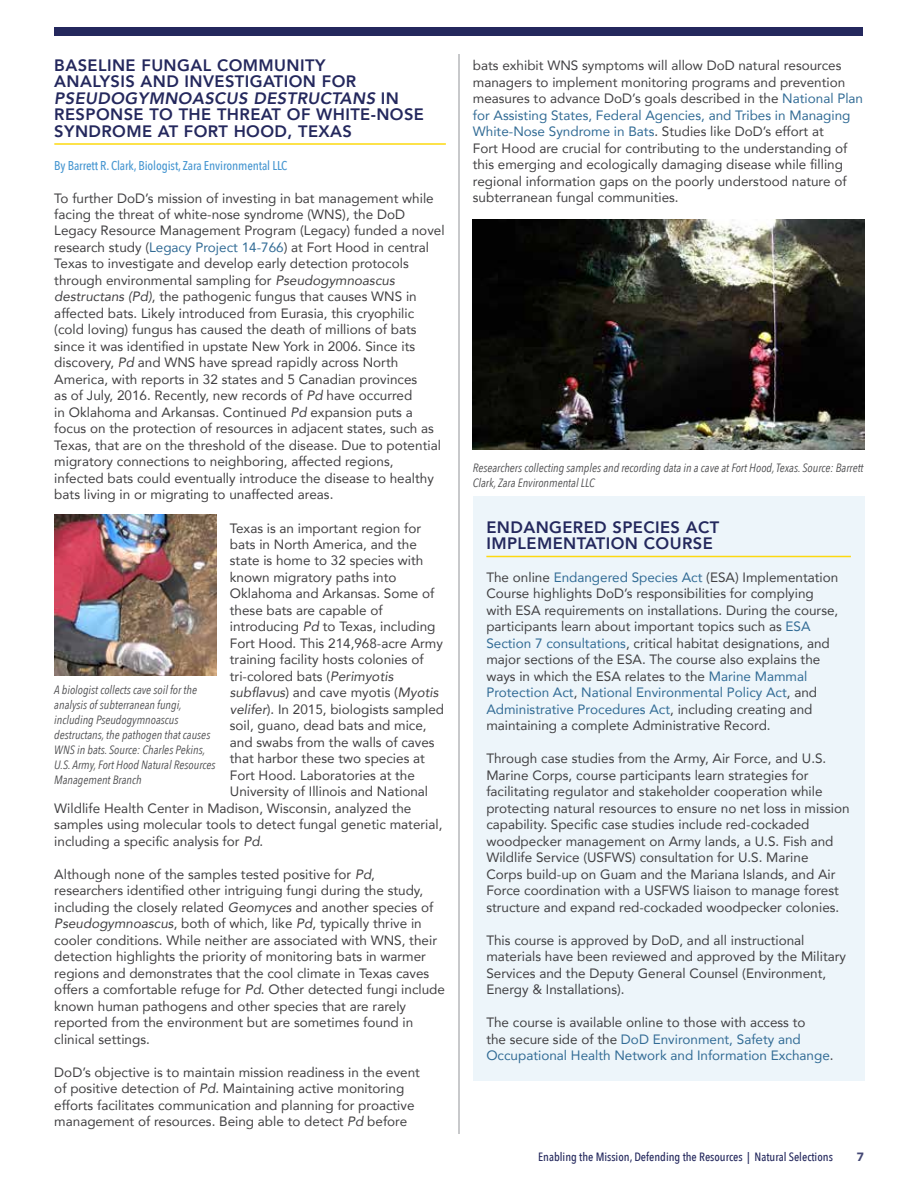
<style>
.page{position:relative;width:918px;height:1188px;background:#fff}
.page>*{position:absolute;margin:0;border:0;box-sizing:border-box;transform-origin:0 0}
.t1{font:800 16.5px/16.5px "Avenir";letter-spacing:.025em;color:#24285d}
.t2{font:13.5px/16.5px "Avenir";color:#414042}
.t3{font:13.5px/16.5px "Avenir";color:#316b95}
.t4{font:italic 13.5px "Avenir";color:#414042}
.t5{font:500 12.75px "Avenir Next Condensed";letter-spacing:-.01em;color:#4897d1}
.t6{font:italic 12px/15px "Avenir Next Condensed";color:#4d4d4f}
.t7{font:500 12px "Avenir Next Condensed";color:#24285d}
.t8{font:900 12px "Avenir";color:#444875}
.s1{font-style:italic}
.s2{color:#316b95}
.s3{font-style:normal}
.s4{color:#414042}
</style>
<div class="page">
<div style="left:54px;top:27px;width:808px;height:9px;background:#24285d"></div>
<hr style="left:54px;top:143px;width:392px;height:2px;background:#fdd90f">
<img style="left:54px;top:515px;width:162px;height:160px">
<img style="left:473px;top:219px;width:391px;height:231px">
<div style="left:473px;top:496px;width:391px;height:585px;background:#edf5fa"></div>
<hr style="left:486px;top:556px;width:365px;height:1px;background:#fdd90f">
<hr style="left:459px;top:54px;width:1px;height:1080px;background:#939598">
<p class="t1" style="left:54px;top:57px;width:371px">BASELINE FUNGAL COMMUNITY<br>ANALYSIS AND INVESTIGATION FOR<br><span class="s1">PSEUDOGYMNOASCUS DESTRUCTANS</span> IN<br>RESPONSE TO THE THREAT OF WHITE-NOSE<br>SYNDROME AT FORT HOOD, TEXAS</p>
<p class="t5" style="left:54px;top:157px;width:235px">By Barrett R. Clark, Biologist, Zara Environmental LLC</p>
<p class="t2" style="left:54px;top:189px;width:392px">To further DoD’s mission of investing in bat management while facing the threat of white-nose syndrome (WNS), the DoD Legacy Resource Management Program (Legacy) funded a novel research study (<span class="s2">Legacy Project 14-766</span>) at Fort Hood in central Texas to investigate and develop early detection protocols through environmental sampling for <span class="s1">Pseudogymnoascus destructans (Pd)</span>, the pathogenic fungus that causes WNS in affected bats. Likely introduced from Eurasia, this cryophilic (cold loving) fungus has caused the death of millions of bats since it was identified in upstate New York in 2006. Since its discovery, <span class="s1">Pd</span> and WNS have spread rapidly across North America, with reports in 32 states and 5 Canadian provinces<br>as of July, 2016. Recently, new records of <span class="s1">Pd</span> have occurred<br>in Oklahoma and Arkansas. Continued <span class="s1">Pd</span> expansion puts a focus on the protection of resources in adjacent states, such as Texas, that are on the threshold of the disease. Due to potential migratory connections to neighboring, affected regions, infected bats could eventually introduce the disease to healthy bats living in or migrating to unaffected areas.</p>
<p class="t2" style="left:230px;top:519px;width:193px">Texas is an important region for</p>
<p class="t2" style="left:230px;top:536px;width:189px">bats in North America, and the</p>
<p class="t2" style="left:230px;top:552px;width:195px">state is home to 32 species with</p>
<p class="t2" style="left:230px;top:569px;width:168px">known migratory paths into</p>
<p class="t2" style="left:230px;top:585px;width:206px">Oklahoma and Arkansas. Some of</p>
<p class="t2" style="left:230px;top:602px;width:154px">these bats are capable of</p>
<p class="t2" style="left:230px;top:618px;width:207px">introducing <span class="s1">Pd</span> to Texas, including</p>
<p class="t2" style="left:230px;top:635px;width:215px">Fort Hood. This 214,968-acre Army</p>
<p class="t2" style="left:230px;top:651px;width:195px">training facility hosts colonies of</p>
<p class="t2" style="left:230px;top:668px;width:165px">tri-colored bats (<span class="s1">Perimyotis</span></p>
<p class="t4" style="left:230px;top:685px;width:210px">subflavus<span class="s3">) and cave myotis (</span>Myotis</p>
<p class="t2" style="left:230px;top:701px;width:216px"><span class="s1">velifer</span>). In 2015, biologists sampled</p>
<p class="t2" style="left:230px;top:717px;width:198px">soil, guano, dead bats and mice,</p>
<p class="t2" style="left:230px;top:734px;width:206px">and swabs from the walls of caves</p>
<p class="t2" style="left:230px;top:750px;width:197px">that harbor these two species at</p>
<p class="t2" style="left:230px;top:767px;width:187px">Fort Hood. Laboratories at the</p>
<p class="t2" style="left:230px;top:783px;width:200px">University of Illinois and National</p>
<p class="t2" style="left:54px;top:800px;width:359px">Wildlife Health Center in Madison, Wisconsin, analyzed the</p>
<p class="t2" style="left:54px;top:816px;width:390px">samples using molecular tools to detect fungal genetic material,</p>
<p class="t2" style="left:54px;top:833px;width:211px">including a specific analysis for <span class="s1">Pd</span>.</p>
<p class="t2" style="left:54px;top:866px;width:392px">Although none of the samples tested positive for <span class="s1">Pd</span>, researchers identified other intriguing fungi during the study, including the closely related <span class="s1">Geomyces</span> and another species of <span class="s1">Pseudogymnoascus</span>, both of which, like <span class="s1">Pd</span>, typically thrive in cooler conditions. While neither are associated with WNS, their detection highlights the priority of monitoring bats in warmer regions and demonstrates that the cool climate in Texas caves offers a comfortable refuge for <span class="s1">Pd</span>. Other detected fungi include known human pathogens and other species that are rarely reported from the environment but are sometimes found in clinical settings.</p>
<p class="t2" style="left:54px;top:1064px;width:367px">DoD’s objective is to maintain mission readiness in the event of positive detection of <span class="s1">Pd</span>. Maintaining active monitoring efforts facilitates communication and planning for proactive management of resources. Being able to detect <span class="s1">Pd</span> before</p>
<p class="t6" style="left:54px;top:682px;width:163px">A biologist collects cave soil for the analysis of subterranean fungi, including Pseudogymnoascus destructans, the pathogen that causes WNS in bats. Source: Charles Pekins, U.S. Army, Fort Hood Natural Resources Management Branch</p>
<p class="t2" style="left:473px;top:57px;width:392px">bats exhibit WNS symptoms will allow DoD natural resources managers to implement monitoring programs and prevention measures to advance DoD’s goals described in the <span class="s2">National Plan for Assisting States, Federal Agencies, and Tribes in Managing White-Nose Syndrome in Bats</span>. Studies like DoD’s effort at<br>Fort Hood are crucial for contributing to the understanding of this emerging and ecologically damaging disease while filling regional information gaps on the poorly understood nature of subterranean fungal communities.</p>
<p class="t6" style="left:473px;top:460px;width:392px">Researchers collecting samples and recording data in a cave at Fort Hood, Texas. Source: Barrett<br>Clark, Zara Environmental LLC</p>
<p class="t1" style="left:486px;top:519px;width:234px">ENDANGERED SPECIES ACT<br>IMPLEMENTATION COURSE</p>
<p class="t2" style="left:486px;top:569px;width:353px">The online <span class="s2">Endangered Species Act</span> (ESA) Implementation Course highlights DoD’s responsibilities for complying with ESA requirements on installations. During the course, participants learn about important topics such as <span class="s2">ESA Section 7 consultations</span>, critical habitat designations, and major sections of the ESA. The course also explains the ways in which the ESA relates to the <span class="s2">Marine Mammal Protection Act</span>, <span class="s2">National Environmental Policy Act</span>, and <span class="s2">Administrative Procedures Act</span>, including creating and maintaining a complete Administrative Record.</p>
<p class="t2" style="left:486px;top:750px;width:365px">Through case studies from the Army, Air Force, and U.S.<br>Marine Corps, course participants learn strategies for facilitating regulator and stakeholder cooperation while protecting natural resources to ensure no net loss in mission capability. Specific case studies include red-cockaded woodpecker management on Army lands, a U.S. Fish and Wildlife Service (USFWS) consultation for U.S. Marine<br>Corps build-up on Guam and the Mariana Islands, and Air Force coordination with a USFWS liaison to manage forest structure and expand red-cockaded woodpecker colonies.</p>
<p class="t2" style="left:486px;top:932px;width:361px">This course is approved by DoD, and all instructional materials have been reviewed and approved by the Military Services and the Deputy General Counsel (Environment, Energy &amp; Installations).</p>
<p class="t3" style="left:486px;top:1014px;width:349px"><span class="s4">The course is available online to those with access to<br>the secure side of the</span> DoD Environment, Safety and<br>Occupational Health Network and Information Exchange<span class="s4">.</span></p>
<p class="t7" style="left:538px;top:1150px;width:296px">Enabling the Mission, Defending the Resources | Natural Selections</p>
<p class="t8" style="left:857px;top:1147px;width:9px">7</p>
</div>
